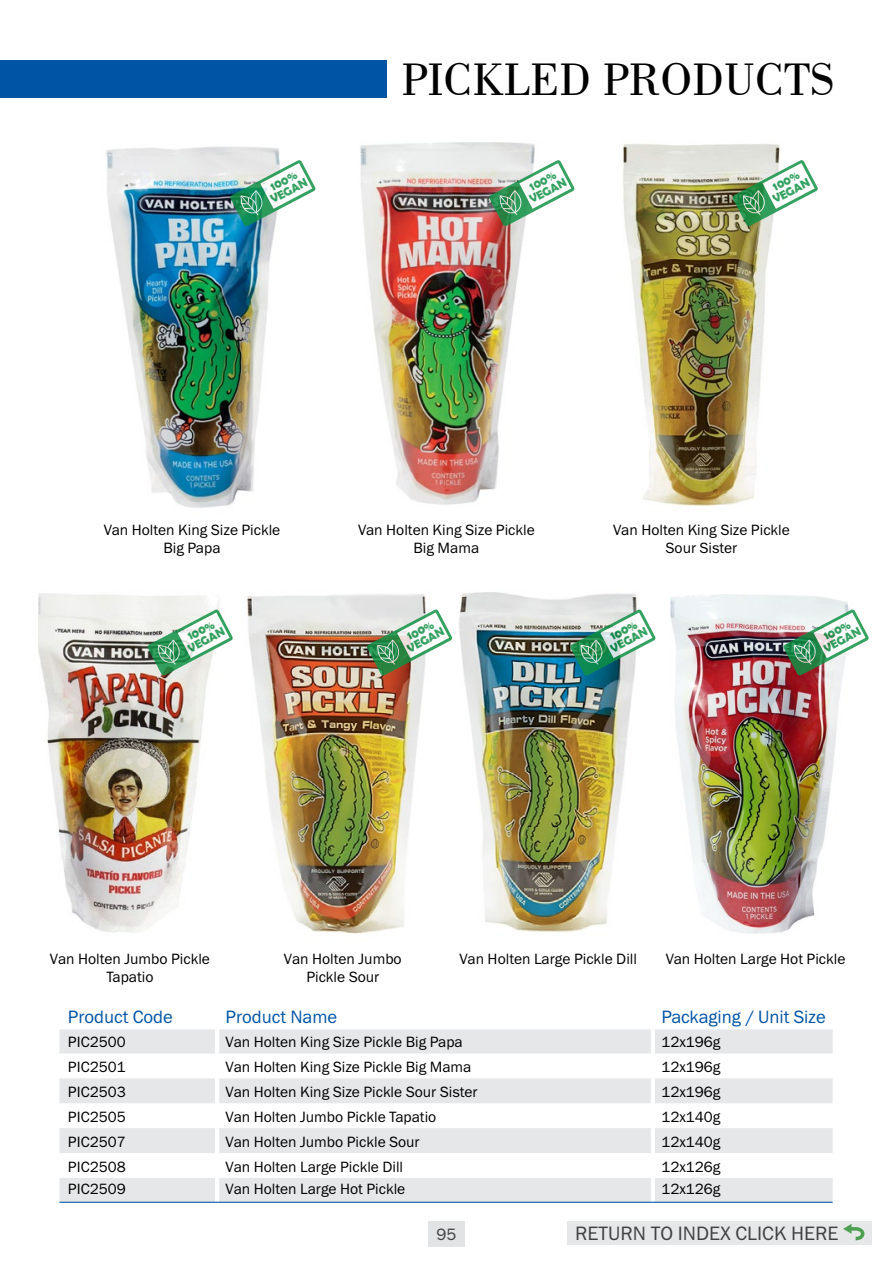
<style>
.page{position:relative;width:893px;height:1263px;background:#fff}
.page>*{position:absolute;margin:0;border:0;box-sizing:border-box;transform-origin:0 0}
.t1{font:48px "Bodoni BT";color:#000}
.t2{font:19.5px "Franklin Gothic Book C";color:#414042}
.t3{font:18px "Franklin Gothic Book C";color:#0054a6}
.t4{font:16.5px "Franklin Gothic Book C";color:#414042}
.t5{font:15px/18px "Franklin Gothic Book C";color:#000;text-align:center}
.t6{font:700 11.85px/10.8px "Berlin Sans FB Demi";color:#0f9145;text-align:center}
</style>
<div class="page">
<div style="left:567px;top:1221px;width:304px;height:23px;background:#e6e7e8"></div>
<svg style="left:843px;top:1224px;width:21px;height:16px"></svg>
<div style="left:428px;top:1221px;width:37px;height:26px;background:#e2e3e4"></div>
<img style="left:106px;top:146px;width:174px;height:362px">
<img style="left:360px;top:142px;width:175px;height:363px">
<img style="left:623px;top:144px;width:157px;height:362px">
<img style="left:38px;top:593px;width:182px;height:340px">
<svg style="left:59px;top:1029px;width:774px;height:173px;fill:#e6e7e8"></svg>
<hr style="left:215px;top:1029px;width:4px;height:24px;background:#fff">
<hr style="left:651px;top:1029px;width:4px;height:24px;background:#fff">
<hr style="left:215px;top:1053px;width:4px;height:25px;background:#fff">
<hr style="left:651px;top:1053px;width:4px;height:25px;background:#fff">
<hr style="left:215px;top:1078px;width:4px;height:25px;background:#fff">
<hr style="left:651px;top:1078px;width:4px;height:25px;background:#fff">
<hr style="left:215px;top:1103px;width:4px;height:25px;background:#fff">
<hr style="left:651px;top:1103px;width:4px;height:25px;background:#fff">
<hr style="left:215px;top:1128px;width:4px;height:25px;background:#fff">
<hr style="left:651px;top:1128px;width:4px;height:25px;background:#fff">
<hr style="left:215px;top:1153px;width:4px;height:25px;background:#fff">
<hr style="left:651px;top:1153px;width:4px;height:25px;background:#fff">
<hr style="left:215px;top:1178px;width:4px;height:24px;background:#fff">
<hr style="left:651px;top:1178px;width:4px;height:24px;background:#fff">
<hr style="left:59px;top:1202px;width:158px;height:1px;background:#0054a6">
<hr style="left:217px;top:1202px;width:436px;height:1px;background:#0054a6">
<hr style="left:653px;top:1202px;width:180px;height:1px;background:#0054a6">
<img style="left:247px;top:594px;width:179px;height:340px">
<img style="left:459px;top:592px;width:178px;height:340px">
<img style="left:670px;top:594px;width:179px;height:340px">
<img style="left:230px;top:160px;width:86px;height:66px">
<svg style="left:489px;top:160px;width:86px;height:66px"></svg>
<svg style="left:732px;top:160px;width:86px;height:66px"></svg>
<svg style="left:147px;top:609px;width:86px;height:67px"></svg>
<svg style="left:367px;top:609px;width:85px;height:67px"></svg>
<img style="left:570px;top:609px;width:86px;height:67px">
<img style="left:783px;top:609px;width:86px;height:67px">
<div style="left:0;top:60px;width:387px;height:38px;background:#0054a6"></div>
<h1 class="t1" style="left:402px;top:50px;width:434px">PICKLED PRODUCTS</h1>
<p class="t6" style="left:264px;top:185px;width:42px;rotate:-28deg">100%<br>VEGAN</p>
<p class="t6" style="left:523px;top:185px;width:42px;rotate:-28deg">100%<br>VEGAN</p>
<p class="t6" style="left:766px;top:185px;width:42px;rotate:-28deg">100%<br>VEGAN</p>
<p class="t5" style="left:104px;top:521px;width:178px">Van Holten King Size Pickle<br>Big Papa</p>
<p class="t5" style="left:358px;top:521px;width:178px">Van Holten King Size Pickle<br>Big Mama</p>
<p class="t5" style="left:613px;top:521px;width:178px">Van Holten King Size Pickle<br>Sour Sister</p>
<p class="t6" style="left:181px;top:635px;width:42px;rotate:-28deg">100%<br>VEGAN</p>
<p class="t6" style="left:400px;top:635px;width:42px;rotate:-28deg">100%<br>VEGAN</p>
<p class="t6" style="left:604px;top:635px;width:42px;rotate:-28deg">100%<br>VEGAN</p>
<p class="t6" style="left:817px;top:635px;width:42px;rotate:-28deg">100%<br>VEGAN</p>
<p class="t5" style="left:50px;top:949px;width:162px">Van Holten Jumbo Pickle<br>Tapatio</p>
<p class="t5" style="left:284px;top:949px;width:119px">Van Holten Jumbo<br>Pickle Sour</p>
<p class="t5" style="left:459px;top:949px;width:179px">Van Holten Large Pickle Dill</p>
<p class="t5" style="left:666px;top:949px;width:181px">Van Holten Large Hot Pickle</p>
<p class="t3" style="left:68px;top:1007px;width:106px">Product Code</p>
<p class="t3" style="left:226px;top:1007px;width:113px">Product Name</p>
<p class="t3" style="left:661px;top:1007px;width:166px">Packaging / Unit Size</p>
<p class="t5" style="left:68px;top:1033px;width:59px">PIC2500</p>
<p class="t5" style="left:226px;top:1033px;width:239px">Van Holten King Size Pickle Big Papa</p>
<p class="t5" style="left:661px;top:1033px;width:61px">12x196g</p>
<p class="t5" style="left:68px;top:1058px;width:59px">PIC2501</p>
<p class="t5" style="left:226px;top:1058px;width:247px">Van Holten King Size Pickle Big Mama</p>
<p class="t5" style="left:661px;top:1058px;width:61px">12x196g</p>
<p class="t5" style="left:68px;top:1082px;width:59px">PIC2503</p>
<p class="t5" style="left:226px;top:1082px;width:253px">Van Holten King Size Pickle Sour Sister</p>
<p class="t5" style="left:661px;top:1082px;width:61px">12x196g</p>
<p class="t5" style="left:68px;top:1107px;width:59px">PIC2505</p>
<p class="t5" style="left:226px;top:1107px;width:212px">Van Holten Jumbo Pickle Tapatio</p>
<p class="t5" style="left:661px;top:1107px;width:61px">12x140g</p>
<p class="t5" style="left:68px;top:1132px;width:59px">PIC2507</p>
<p class="t5" style="left:226px;top:1132px;width:196px">Van Holten Jumbo Pickle Sour</p>
<p class="t5" style="left:661px;top:1132px;width:61px">12x140g</p>
<p class="t5" style="left:68px;top:1157px;width:59px">PIC2508</p>
<p class="t5" style="left:226px;top:1157px;width:179px">Van Holten Large Pickle Dill</p>
<p class="t5" style="left:661px;top:1157px;width:61px">12x126g</p>
<p class="t5" style="left:68px;top:1180px;width:59px">PIC2509</p>
<p class="t5" style="left:226px;top:1180px;width:181px">Van Holten Large Hot Pickle</p>
<p class="t5" style="left:661px;top:1180px;width:61px">12x126g</p>
<p class="t4" style="left:437px;top:1225px;width:21px">95</p>
<h2 class="t2" style="left:575px;top:1222px;width:265px">RETURN TO INDEX CLICK HERE</h2>
</div>
